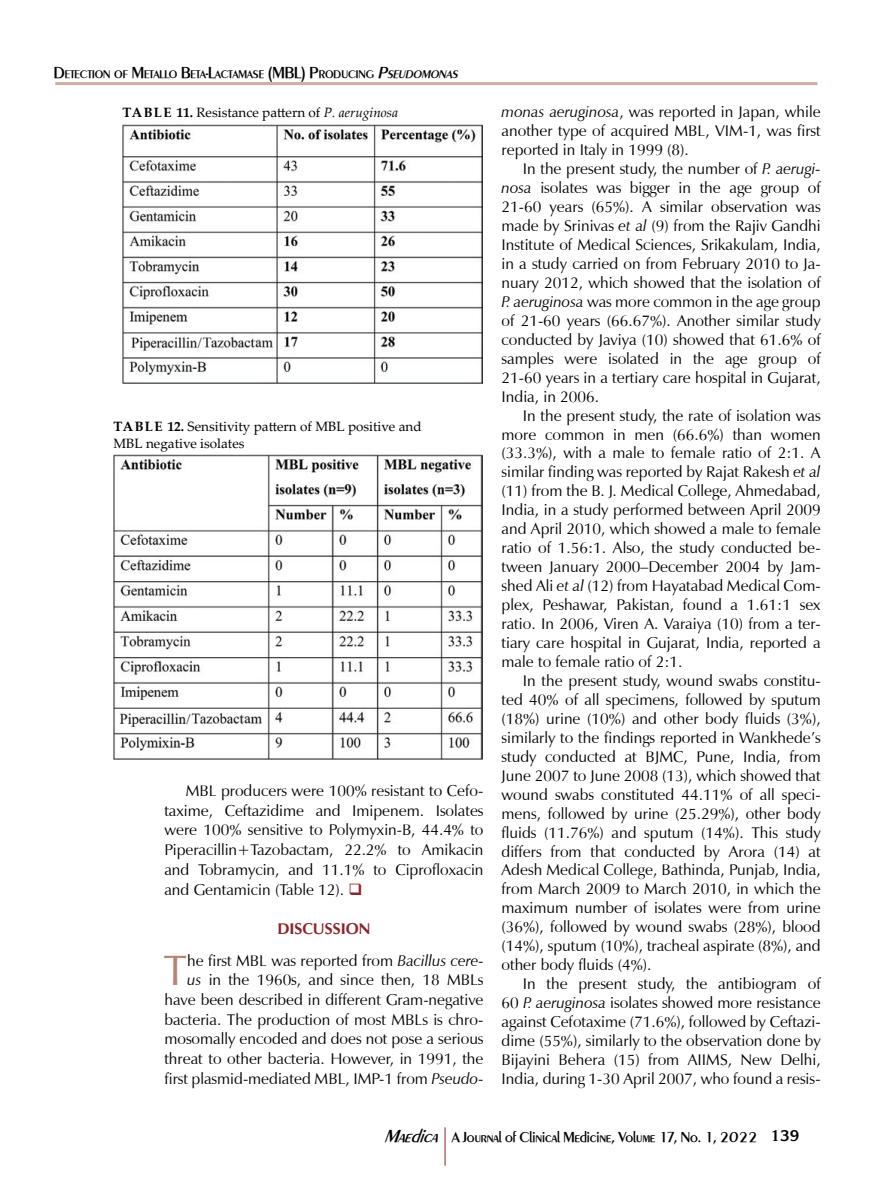
<style>
.page{position:relative;width:893px;height:1191px;background:#fff}
.page>*{position:absolute;margin:0;border:0;box-sizing:border-box;transform-origin:0 0}
.t1{font:43.35px "Z Humanist Normal";color:#b98272}
.t2{font:15.75px/18.9px "Z Humanist Normal";color:#000;text-align:justify}
.t3{font:700 15.75px "Z Humanist";color:#8a2529}
.t4{font:500 15px "Peinaud";letter-spacing:-.005em;color:#000}
.t5{font:13.5px/16.2px "Palatino Linotype";color:#000}
.t6{font:500 11.55px "Peinaud";color:#000}
.s1{font-size:16.5px}
.s2{font-style:italic;font-size:16.5px}
.s3{font-style:italic}
.s4{font-weight:700}
.s5{color:#8a2529}
.s6{font-family:"Z Humanist";font-style:italic}
.s7{font-style:italic;font-size:18px}
.s8{font-family:"Korina";font-weight:700}
</style>
<div class="page">
<hr style="left:55px;top:82px;width:762px;height:3px;background:#d0aca0">
<hr style="left:445px;top:1127px;width:1px;height:38px;background:#8a2529">
<img style="left:122px;top:124px;width:360px;height:260px">
<img style="left:113px;top:454px;width:369px;height:305px">
<p class="t6" style="left:54px;top:67px;width:408px"><span class="s1">D</span>ETECTION OF <span class="s1">M</span>ETALLO <span class="s1">B</span>ETA<span class="s1">-L</span>ACTAMASE <span class="s1">(MBL) P</span>RODUCING <span class="s2">P</span><span class="s3">SEUDOMONAS</span></p>
<p class="t5" style="left:122px;top:103px;width:277px"><span class="s4">TABLE 11.</span> Resistance pattern of <span class="s3">P. aeruginosa</span></p>
<p class="t5" style="left:113px;top:418px;width:310px"><span class="s4">TABLE 12.</span> Sensitivity pattern of MBL positive and<br>MBL negative isolates</p>
<p class="t2" style="left:164px;top:781px;width:321px;line-height:19.6px;text-indent:21px">MBL producers were 100% resistant to Cefo&shy;taxime, Ceftazidime and Imipenem. Isolates were 100% sensitive to Polymyxin-B, 44.4% to Piperacillin+Tazobactam, 22.2% to Amikacin and Tobramycin, and 11.1% to Ciprofloxacin and Gentamicin (Table 12). <span class="s5">❑</span></p>
<p class="t3" style="left:277px;top:919px;width:95px">DISCUSSION</p>
<h1 class="t1" style="left:164px;top:945px;width:25px">T</h1>
<p class="t2" style="left:164px;top:951px;width:321px;line-height:19.5px;text-align:right">he first MBL was reported from <span class="s6">Bacillus cere-<br>us</span> in the 1960s, and since then, 18 MBLs have been described in different Gram-negative bacteria. The production of most MBLs is chro&shy;mosomally encoded and does not pose a serious threat to other bacteria. However, in 1991, the first plasmid-mediated MBL, IMP-1 from <span class="s6">Pseudo-</span></p>
<p class="t2" style="left:502px;top:103px;width:321px"><span class="s6">monas aeruginosa</span>, was reported in Japan, while another type of acquired MBL, VIM-1, was first reported in Italy in 1999 (8).</p>
<p class="t2" style="left:502px;top:160px;width:321px;text-indent:21px">In the present study, the number of <span class="s6">P. aerugi&shy;nosa</span> isolates was bigger in the age group of 21-60 years (65%). A similar observation was made by Srinivas <span class="s6">et al</span> (9) from the Rajiv Gandhi Institute of Medical Sciences, Srikakulam, India, in a study carried on from February 2010 to Ja&shy;nuary 2012, which showed that the isolation of <span class="s6">P. aeruginosa</span> was more common in the age group of 21-60 years (66.67%). Another similar study conducted by Javiya (10) showed that 61.6% of samples were isolated in the age group of 21-60 years in a tertiary care hospital in Gujarat, India, in 2006.</p>
<p class="t2" style="left:502px;top:406px;width:321px;text-indent:21px">In the present study, the rate of isolation was more common in men (66.6%) than women (33.3%), with a male to female ratio of 2:1. A similar finding was reported by Rajat Rakesh <span class="s6">et al </span>(11) from the B. J. Medical College, Ahmedabad, India, in a study performed between April 2009 and April 2010, which showed a male to female ratio of 1.56:1. Also, the study conducted be&shy;tween January 2000–December 2004 by Jam&shy;shed Ali <span class="s6">et al</span> (12) from Hayatabad Medical Com&shy;plex, Peshawar, Pakistan, found a 1.61:1 sex ratio. In 2006, Viren A. Varaiya (10) from a ter&shy;tiary care hospital in Gujarat, India, reported a male to female ratio of 2:1.</p>
<p class="t2" style="left:502px;top:671px;width:321px;text-indent:21px">In the present study, wound swabs constitu&shy;ted 40% of all specimens, followed by sputum (18%) urine (10%) and other body fluids (3%), similarly to the findings reported in Wankhede’s study conducted at BJMC, Pune, India, from June 2007 to June 2008 (13), which showed that wound swabs constituted 44.11% of all speci&shy;mens, followed by urine (25.29%), other body fluids (11.76%) and sputum (14%). This study differs from that conducted by Arora (14) at Adesh Medical College, Bathinda, Punjab, India, from March 2009 to March 2010, in which the maximum number of isolates were from urine (36%), followed by wound swabs (28%), blood (14%), sputum (10%), tracheal aspirate (8%), and other body fluids (4%).</p>
<p class="t2" style="left:502px;top:974px;width:321px;text-indent:21px">In the present study, the antibiogram of 60 <span class="s6">P. aeruginosa</span> isolates showed more resistance against Cefotaxime (71.6%), followed by Ceftazi&shy;dime (55%), similarly to the observation done by Bijayini Behera (15) from AIIMS, New Delhi, India, during 1-30 April 2007, who found a resis-</p>
<p class="t4" style="left:384px;top:1127px;width:417px"><span class="s7">Maedica</span> A Journal of Clinical Medicine, Volume 17, No. 1, 2022 <span class="s8">139</span></p>
</div>
